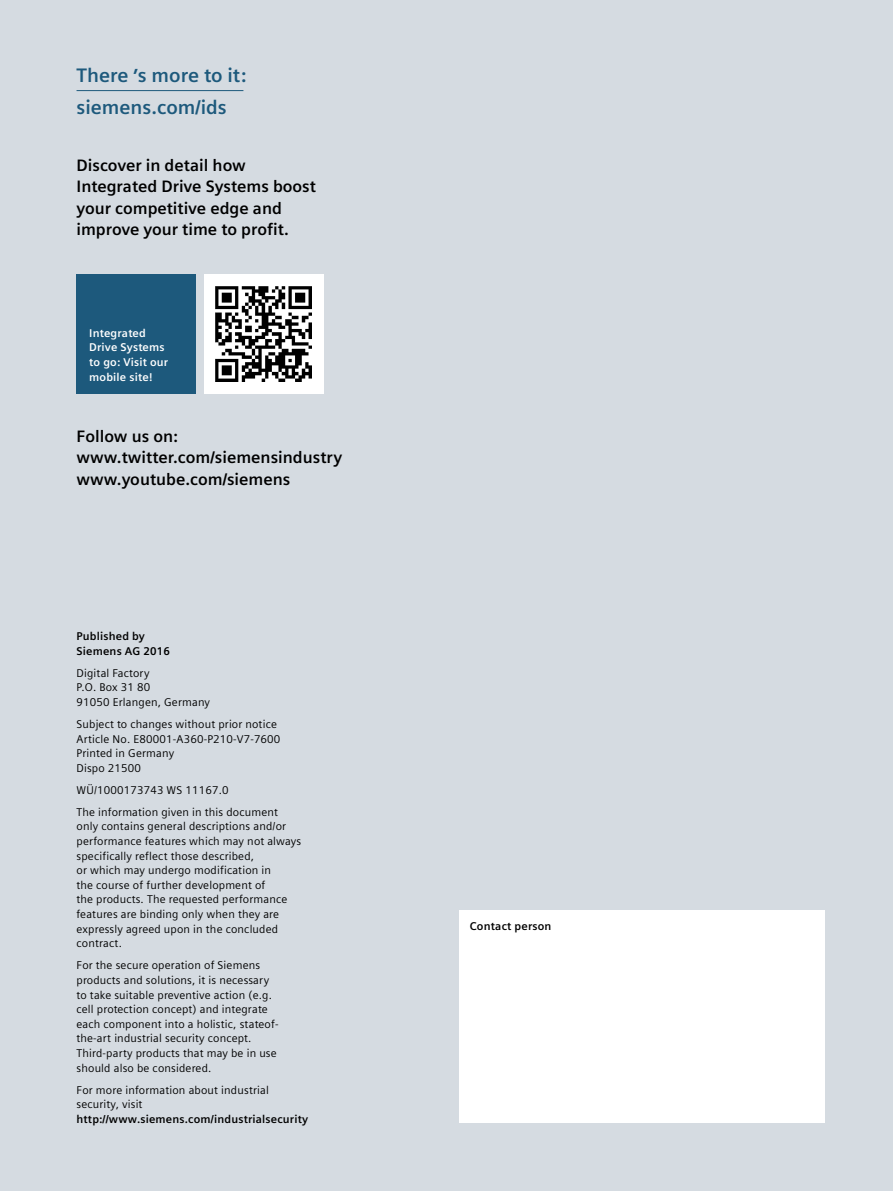
<style>
.page{position:relative;width:893px;height:1191px;background:#d5dbe1}
.page>*{position:absolute;margin:0;border:0;box-sizing:border-box;transform-origin:0 0}
.t1{font:700 19.5px/31.2px "Siemens Sans Global";color:#1d597c}
.t2{font:700 16.5px/21.5px "Siemens Sans Global";color:#000}
.t3{font:11.25px/14.5px "Siemens Sans Global";letter-spacing:.015em;color:#000}
.t4{font:700 11.25px/14.7px "Siemens Sans Global";letter-spacing:.015em;color:#000}
.t5{font:700 11.25px/14.7px "Siemens Sans Global";letter-spacing:.015em;color:#fff}
</style>
<div class="page">
<hr style="left:77px;top:90px;width:166px;height:1px;background:#1d597c">
<div style="left:77px;top:274px;width:119px;height:120px;background:#1d597c"></div>
<div style="left:204px;top:274px;width:119px;height:120px;background:#fff"></div>
<img style="left:216px;top:286px;width:95px;height:96px">
<div style="left:459px;top:910px;width:366px;height:213px;background:#fff"></div>
<h1 class="t1" style="left:77px;top:60px;width:171px">There ׳s more to it: siemens.com/ids</h1>
<h2 class="t2" style="left:77px;top:154px;width:241px">Discover in detail how<br>Integrated Drive Systems boost your competitive edge and improve your time to profit.</h2>
<p class="t5" style="left:89px;top:325px;width:80px">Integrated<br>Drive Systems to go: Visit our mobile site!</p>
<h2 class="t2" style="left:77px;top:425px;width:267px">Follow us on: www.twitter.com/siemensindustry www.youtube.com/siemens</h2>
<p class="t4" style="left:77px;top:629px;width:95px">Published by<br>Siemens AG 2016</p>
<p class="t3" style="left:77px;top:666px;width:135px">Digital Factory<br>P.O. Box 31 80<br>91050 Erlangen, Germany</p>
<p class="t3" style="left:77px;top:717px;width:205px">Subject to changes without prior notice<br>Article No. E80001-A360-P210-V7-7600<br>Printed in Germany<br>Dispo 21500</p>
<p class="t3" style="left:77px;top:779px;width:203px;line-height:21.9px">WÜ/1000173743 WS 11167.0<br>The information given in this document</p>
<p class="t3" style="left:77px;top:819px;width:226px">only contains general descriptions and/or performance features which may not always specifically reflect those described,<br>or which may undergo modification in<br>the course of further development of<br>the products. The requested performance features are binding only when they are expressly agreed upon in the concluded contract.</p>
<p class="t3" style="left:77px;top:958px;width:204px">For the secure operation of Siemens products and solutions, it is necessary to take suitable preventive action (e.g. cell protection concept) and integrate each component into a holistic, stateof&shy;the-art industrial security concept.<br>Third-party products that may be in use should also be considered.</p>
<p class="t3" style="left:77px;top:1082px;width:194px">For more information about industrial security, visit</p>
<p class="t4" style="left:77px;top:1111px;width:233px">http://www.siemens.com/industrialsecurity</p>
<p class="t4" style="left:470px;top:919px;width:83px">Contact person</p>
</div>
